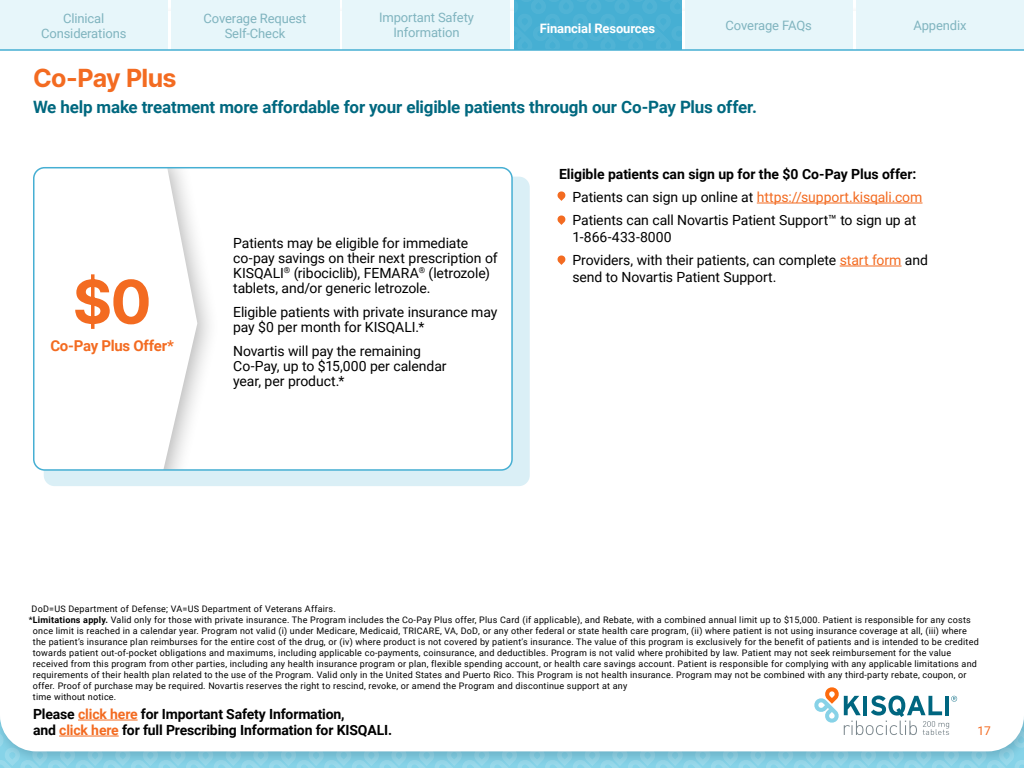
<style>
.page{position:relative;width:1024px;height:768px;background:#fff}
.page>*{position:absolute;margin:0;border:0;box-sizing:border-box;transform-origin:0 0}
.t1{font:60px "Inter";color:#f36b21}
.t2{font:25px "Inter";letter-spacing:-.03em;color:#f36b21}
.t3{font:700 17px "Roboto";letter-spacing:-.01em;color:#00687f}
.t4{font:700 15px "Roboto";letter-spacing:-.02em;color:#f36b21}
.t5{font:14px/15px "Roboto";letter-spacing:-.01em;color:#000}
.t6{font:700 14px/16px "Roboto";letter-spacing:-.01em;color:#000}
.t7{font:14px "Roboto";letter-spacing:-.01em;color:#f36b21}
.t8{font:13px/15px "Roboto";letter-spacing:-.01em;color:#80b4bf;text-align:center}
.t9{font:700 13px "Roboto";letter-spacing:-.01em;color:#fff}
.t10{font:12px "Roboto";color:#f36b21}
.t11{font:9px "Roboto";letter-spacing:.025em;color:#000}
.s1{font-weight:700;color:#86d3e8}
.s2{color:#000}
.s3{color:#f36b21}
.s4{font-weight:700}
</style>
<div class="page">
<svg style="left:0;top:687px;width:1024px;height:81px"></svg>
<div style="left:0;top:0;width:168px;height:50px;background:#e7f6fa"></div>
<div style="left:171px;top:0;width:168px;height:49px;background:#e7f6fa"></div>
<div style="left:342px;top:0;width:168px;height:49px;background:#e7f6fa"></div>
<div style="left:514px;top:0;width:168px;height:49px;background:#48afd3"></div>
<div style="left:685px;top:0;width:168px;height:49px;background:#e7f6fa"></div>
<div style="left:856px;top:0;width:168px;height:49px;background:#e7f6fa"></div>
<hr style="left:0;top:49px;width:1024px;height:2px;background:#46afd3">
<hr style="left:78px;top:720px;width:60px;height:1px;background:#f36b21">
<hr style="left:59px;top:736px;width:60px;height:1px;background:#f36b21">
<div style="left:44px;top:177px;width:486px;height:309px;background:#daeff6;border-radius:11px"></div>
<div style="left:34px;top:168px;width:478px;height:302px;background:#fff;border-radius:11px"></div>
<div style="left:34px;top:168px;width:186px;height:302px;background:#000;opacity:.3"></div>
<svg style="left:34px;top:168px;width:163px;height:302px"></svg>
<div style="left:33px;top:167px;width:480px;height:304px;border:2px solid #46afd3;border-radius:11px"></div>
<hr style="left:757px;top:203px;width:166px;height:1px;background:#f36b21">
<hr style="left:840px;top:266px;width:62px;height:1px;background:#f36b21">
<svg style="left:557px;top:191px;width:9px;height:10px"></svg>
<svg style="left:557px;top:215px;width:9px;height:10px"></svg>
<svg style="left:557px;top:255px;width:9px;height:10px"></svg>
<h3 class="t8" style="left:41px;top:10px;width:87px">Clinical<br>Considerations</h3>
<h3 class="t8" style="left:204px;top:10px;width:104px">Coverage Request<br>Self-Check</h3>
<h3 class="t8" style="left:379px;top:10px;width:96px">Important Safety<br>Information</h3>
<h3 class="t9" style="left:540px;top:19px;width:117px">Financial Resources</h3>
<h3 class="t8" style="left:726px;top:18px;width:88px">Coverage FAQs</h3>
<h3 class="t8" style="left:913px;top:18px;width:55px">Appendix</h3>
<h2 class="t2" style="left:33px;top:60px;width:145px">Co-Pay Plus</h2>
<h3 class="t3" style="left:33px;top:95px;width:726px">We help make treatment more affordable for your eligible patients through our Co-Pay Plus offer.</h3>
<h1 class="t1" style="left:73px;top:258px;width:80px">$0</h1>
<h3 class="t4" style="left:50px;top:336px;width:125px">Co-Pay Plus Offer*</h3>
<h3 class="t5" style="left:233px;top:235px;width:266px">Patients may be eligible for immediate co-pay savings on their next prescription of KISQALI<sup>®</sup> (ribociclib), FEMARA<sup>®</sup> (letrozole) tablets, and/or generic letrozole.</h3>
<h3 class="t5" style="left:233px;top:304px;width:266px">Eligible patients with private insurance may pay $0 per month for KISQALI.*</h3>
<h3 class="t5" style="left:233px;top:343px;width:215px">Novartis will pay the remaining<br>Co-Pay, up to $15,000 per calendar year, per product.*</h3>
<h3 class="t6" style="left:559px;top:165px;width:359px">Eligible patients can sign up for the $0 Co-Pay Plus offer:</h3>
<h3 class="t7" style="left:559px;top:187px;width:365px"><span class="s1">•</span> <span class="s2">Patients can sign up online at</span> https://support.kisqali.com</h3>
<h3 class="t5" style="left:572px;top:211px;width:345px;line-height:17px;text-indent:-13px"><span class="s1">•</span> Patients can call Novartis Patient Support™ to sign up at<br>1-866-433-8000</h3>
<h3 class="t5" style="left:572px;top:251px;width:357px;line-height:17px;text-indent:-13px"><span class="s1">•</span> Providers, with their patients, can complete <span class="s3">start form</span> and send to Novartis Patient Support.</h3>
<p class="t11" style="left:32px;top:602px;width:306px">DoD=US Department of Defense; VA=US Department of Veterans Affairs.</p>
<p class="t11" style="left:29px;top:613px;width:944px">*<span class="s4">Limitations apply.</span> Valid only for those with private insurance. The Program includes the Co-Pay Plus offer, Plus Card (if applicable), and Rebate, with a combined annual limit up to $15,000. Patient is responsible for any costs</p>
<p class="t11" style="left:33px;top:624px;width:936px">once limit is reached in a calendar year. Program not valid (i) under Medicare, Medicaid, TRICARE, VA, DoD, or any other federal or state health care program, (ii) where patient is not using insurance coverage at all, (iii) where</p>
<p class="t11" style="left:33px;top:635px;width:947px">the patient’s insurance plan reimburses for the entire cost of the drug, or (iv) where product is not covered by patient’s insurance. The value of this program is exclusively for the benefit of patients and is intended to be credited</p>
<p class="t11" style="left:33px;top:646px;width:920px">towards patient out-of-pocket obligations and maximums, including applicable co-payments, coinsurance, and deductibles. Program is not valid where prohibited by law. Patient may not seek reimbursement for the value</p>
<p class="t11" style="left:33px;top:657px;width:946px">received from this program from other parties, including any health insurance program or plan, flexible spending account, or health care savings account. Patient is responsible for complying with any applicable limitations and</p>
<p class="t11" style="left:33px;top:668px;width:935px">requirements of their health plan related to the use of the Program. Valid only in the United States and Puerto Rico. This Program is not health insurance. Program may not be combined with any third-party rebate, coupon, or</p>
<p class="t11" style="left:33px;top:679px;width:596px">offer. Proof of purchase may be required. Novartis reserves the right to rescind, revoke, or amend the Program and discontinue support at any</p>
<p class="t11" style="left:33px;top:690px;width:85px">time without notice.</p>
<h3 class="t6" style="left:33px;top:706px;width:361px">Please <span class="s3">click here</span> for Important Safety Information,<br>and <span class="s3">click here</span> for full Prescribing Information for KISQALI.</h3>
<h3 class="t10" style="left:978px;top:722px;width:15px">17</h3>
</div>
